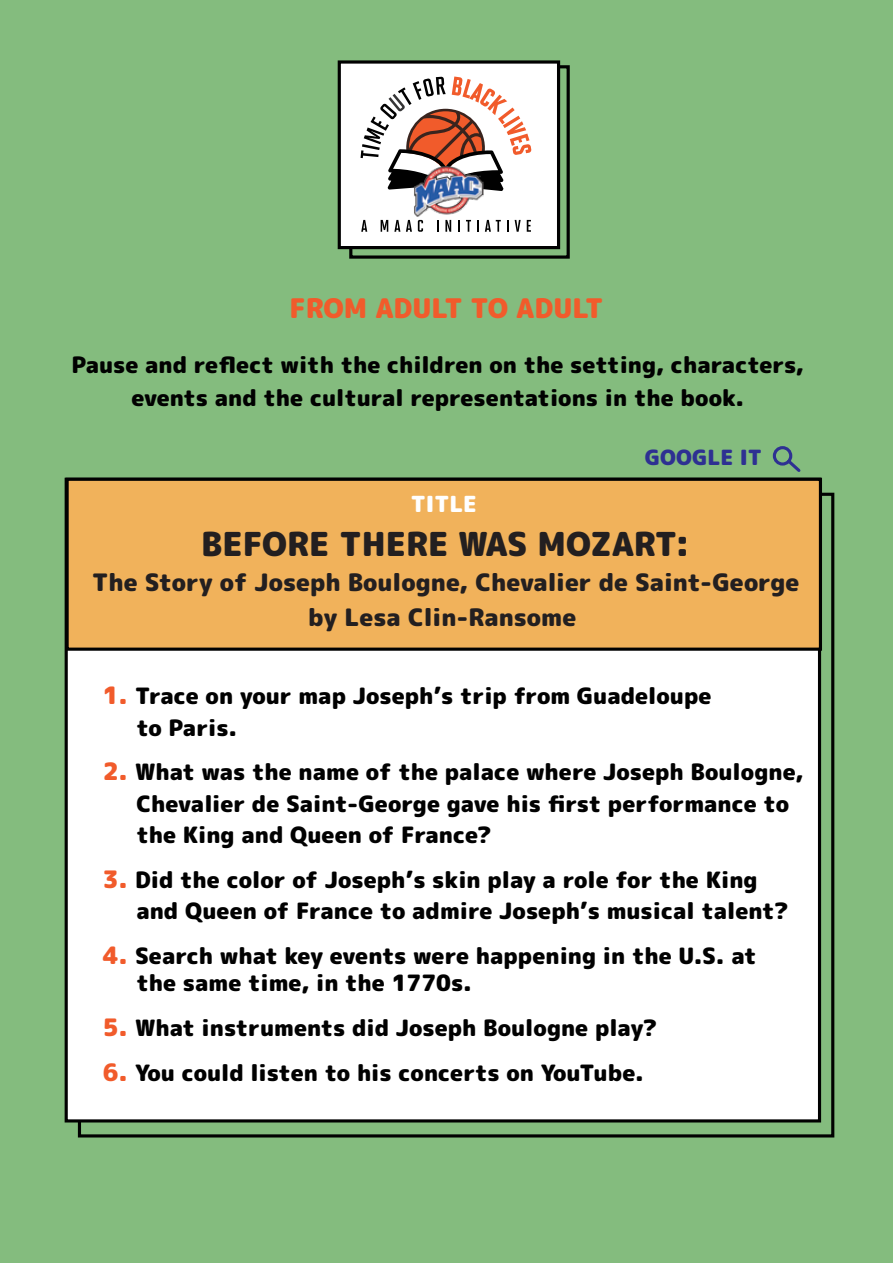
<style>
.page{position:relative;width:893px;height:1263px;background:#84bc7e}
.page>*{position:absolute;margin:0;border:0;box-sizing:border-box;transform-origin:0 0}
.t1{font:900 33px "Rounded Mplus 1 c";color:#231f20}
.t2{font:900 27px "Rounded Mplus 1 c";color:#f15b2b}
.t3{font:900 24px "Rounded Mplus 1 c";color:#231f20}
.t4{font:900 22.5px/31.5px "Rounded Mplus 1 c";color:#010101}
.t5{font:900 22.2px "Rounded Mplus 1 c";color:#fff}
.t6{font:900 21px "Rounded Mplus 1 c";color:#2e3092}
.s1{font-size:24px;color:#f15b2b}
</style>
<div class="page">
<div style="left:65px;top:478px;width:756px;height:644px;background:#fff;border:3px solid #010101"></div>
<div style="left:66px;top:478px;width:756px;height:173px;background:#f1b25b;border:3px solid #010101"></div>
<div style="left:349px;top:65px;width:221px;height:194px;border:3px solid #010101"></div>
<div style="left:338px;top:60px;width:222px;height:189px;background:#fff;border:3px solid #010101"></div>
<svg style="left:361px;top:220px;width:6px;height:12px"></svg>
<svg style="left:381px;top:220px;width:7px;height:12px"></svg>
<svg style="left:394px;top:220px;width:6px;height:12px"></svg>
<svg style="left:406px;top:220px;width:6px;height:12px"></svg>
<svg style="left:418px;top:220px;width:5px;height:12px"></svg>
<svg style="left:437px;top:220px;width:1px;height:12px"></svg>
<svg style="left:445px;top:220px;width:6px;height:12px"></svg>
<svg style="left:458px;top:220px;width:2px;height:12px"></svg>
<svg style="left:466px;top:220px;width:5px;height:12px"></svg>
<svg style="left:477px;top:220px;width:2px;height:12px"></svg>
<svg style="left:485px;top:220px;width:16px;height:12px"></svg>
<svg style="left:507px;top:220px;width:1px;height:12px"></svg>
<svg style="left:515px;top:220px;width:6px;height:12px"></svg>
<svg style="left:527px;top:220px;width:4px;height:12px"></svg>
<svg style="left:361px;top:77px;width:170px;height:114px"></svg>
<img style="left:413px;top:165px;width:71px;height:52px">
<div style="left:773px;top:446px;width:19px;height:20px;border:3px solid #2e3092;border-radius:50%"></div>
<svg style="left:784px;top:457px;width:17px;height:15px"></svg>
<p class="t2" style="left:289px;top:289px;width:315px">FROM ADULT TO ADULT</p>
<p class="t4" style="left:72px;top:348px;width:734px;line-height:33px;text-align:center">Pause and reflect with the children on the setting, characters, events and the cultural representations in the book.</p>
<p class="t6" style="left:645px;top:443px;width:119px">GOOGLE IT</p>
<p class="t5" style="left:411px;top:488px;width:67px">TITLE</p>
<h1 class="t1" style="left:201px;top:521px;width:491px">BEFORE THERE WAS MOZART:</h1>
<p class="t3" style="left:92px;top:565px;width:709px">The Story of Joseph Boulogne, Chevalier de Saint-George</p>
<p class="t3" style="left:308px;top:600px;width:270px">by Lesa Clin-Ransome</p>
<p class="t4" style="left:136px;top:680px;width:577px;text-indent:-34px"><span class="s1">1.</span> Trace on your map Joseph’s trip from Guadeloupe to Paris.</p>
<p class="t4" style="left:136px;top:756px;width:669px;text-indent:-34px"><span class="s1">2.</span> What was the name of the palace where Joseph Boulogne,<br>Chevalier de Saint-George gave his first performance to the King and Queen of France?</p>
<p class="t4" style="left:136px;top:864px;width:654px;text-indent:-34px"><span class="s1">3.</span> Did the color of Joseph’s skin play a role for the King and Queen of France to admire Joseph’s musical talent?</p>
<p class="t4" style="left:136px;top:942px;width:622px;line-height:27px;text-indent:-34px"><span class="s1">4.</span> Search what key events were happening in the U.S. at the same time, in the 1770s.</p>
<p class="t4" style="left:103px;top:1011px;width:556px"><span class="s1">5.</span> What instruments did Joseph Boulogne play?</p>
<p class="t4" style="left:103px;top:1057px;width:543px"><span class="s1">6.</span> You could listen to his concerts on YouTube.</p>
</div>
